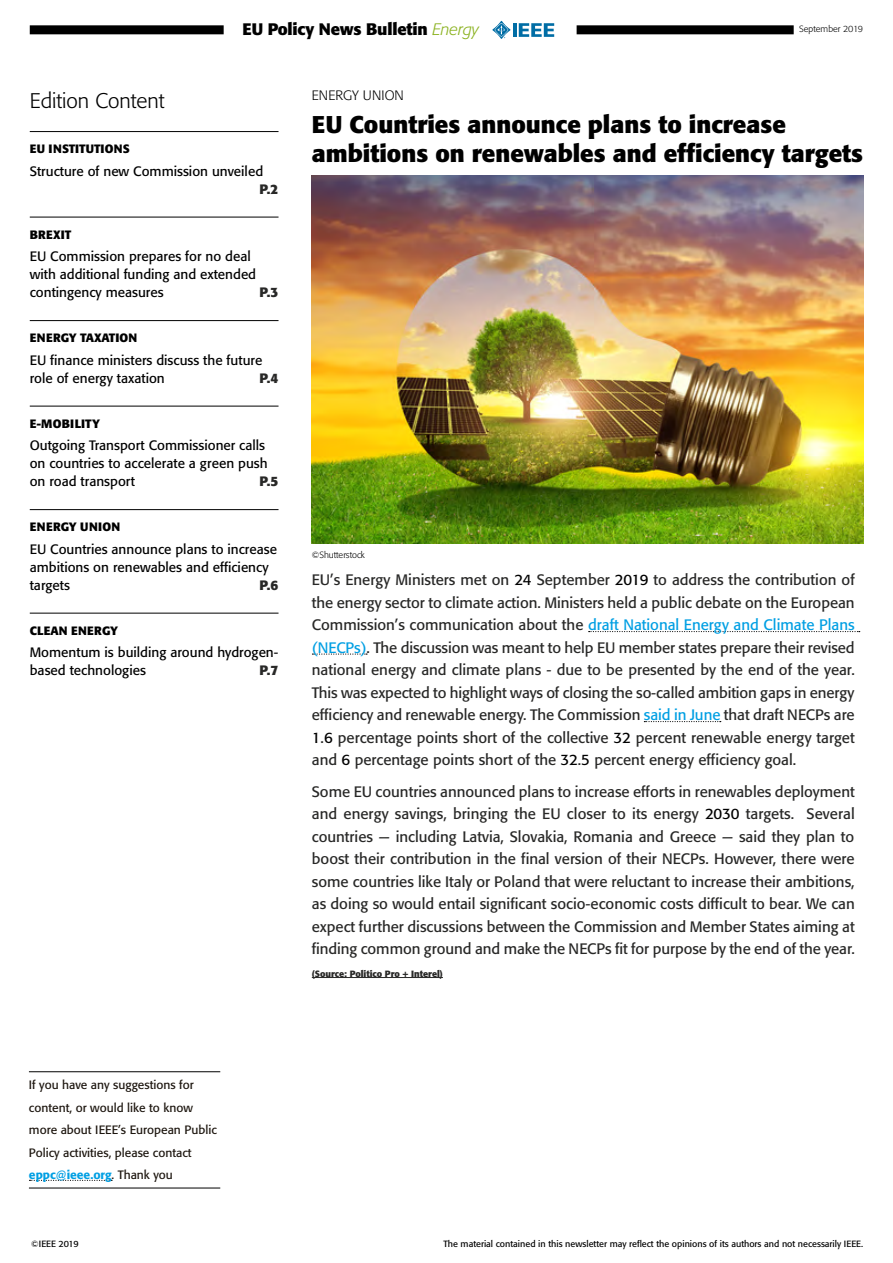
<style>
.page{position:relative;width:893px;height:1263px;background:#fff}
.page>*{position:absolute;margin:0;border:0;box-sizing:border-box;transform-origin:0 0}
.t1{font:700 24px/28.8px "Formata";color:#000}
.t2{font:300 21px "Formata";color:#000}
.t3{font:700 16.5px "Formata";letter-spacing:-.01em;color:#000}
.t4{font:15px/22.5px "Formata";color:#282827;text-align:justify}
.t5{font:13.5px/18px "Formata";color:#000}
.t6{font:700 13.5px "Formata";color:#282827}
.t7{font:300 13.5px "Formata";color:#000}
.t8{font:12px/22.5px "Formata";color:#1d160f}
.t9{font:700 12px "Formata";letter-spacing:.02em;color:#000}
.t10{font:700 12px "Formata";color:#000}
.t11{font:9px "Formata";color:#000}
.t12{font:700 9px "Formata";color:#282827}
.t13{font:300 9px "Formata";color:#000}
.s1{font-weight:300;font-style:italic;color:#8bb220}
.s2{color:#000}
.s3{color:#009fe3}
.s4{font-weight:500;color:#009fe3}
</style>
<div class="page">
<div style="left:30px;top:25px;width:194px;height:9px;background:#000"></div>
<div style="left:577px;top:25px;width:217px;height:9px;background:#000"></div>
<svg style="left:492px;top:21px;width:19px;height:18px"></svg>
<hr style="left:513px;top:23px;width:4px;height:14px;background:#006da5">
<svg style="left:519px;top:23px;width:35px;height:14px"></svg>
<hr style="left:29px;top:1071px;width:191px;height:1px;background:#000">
<hr style="left:29px;top:1188px;width:191px;height:1px;background:#000">
<svg style="left:29px;top:1180px;width:83px;height:1px"></svg>
<hr style="left:30px;top:131px;width:249px;height:1px;background:#000">
<hr style="left:30px;top:217px;width:249px;height:1px;background:#000">
<hr style="left:30px;top:320px;width:249px;height:1px;background:#000">
<hr style="left:30px;top:406px;width:249px;height:1px;background:#000">
<hr style="left:30px;top:509px;width:249px;height:1px;background:#000">
<hr style="left:30px;top:613px;width:249px;height:1px;background:#000">
<svg style="left:589px;top:631px;width:271px;height:1px"></svg>
<svg style="left:312px;top:653px;width:55px;height:2px"></svg>
<svg style="left:644px;top:721px;width:77px;height:1px"></svg>
<hr style="left:312px;top:977px;width:131px;height:1px;background:#282827">
<img style="left:312px;top:176px;width:551px;height:367px">
<p class="t3" style="left:242px;top:19px;width:238px">EU Policy News Bulletin <span class="s1">Energy</span></p>
<p class="t13" style="left:799px;top:24px;width:65px">September 2019</p>
<h2 class="t2" style="left:30px;top:88px;width:136px">Edition Content</h2>
<p class="t9" style="left:30px;top:141px;width:102px">EU INSTITUTIONS</p>
<p class="t5" style="left:30px;top:162px;width:235px">Structure of new Commission unveiled</p>
<p class="t6" style="left:259px;top:180px;width:21px">P.2</p>
<p class="t9" style="left:30px;top:227px;width:43px">BREXIT</p>
<p class="t5" style="left:30px;top:247px;width:228px">EU Commission prepares for no deal with additional funding and extended contingency measures</p>
<p class="t6" style="left:259px;top:284px;width:21px">P.3</p>
<p class="t10" style="left:30px;top:330px;width:109px">ENERGY TAXATION</p>
<p class="t5" style="left:30px;top:351px;width:234px">EU finance ministers discuss the future role of energy taxation</p>
<p class="t6" style="left:259px;top:369px;width:21px">P.4</p>
<p class="t9" style="left:30px;top:416px;width:72px">E-MOBILITY</p>
<p class="t5" style="left:30px;top:436px;width:239px">Outgoing Transport Commissioner calls on countries to accelerate a green push on road transport</p>
<p class="t6" style="left:259px;top:473px;width:21px">P.5</p>
<p class="t9" style="left:30px;top:519px;width:92px">ENERGY UNION</p>
<p class="t5" style="left:30px;top:540px;width:249px">EU Countries announce plans to increase ambitions on renewables and efficiency targets</p>
<p class="t6" style="left:259px;top:576px;width:21px">P.6</p>
<p class="t10" style="left:30px;top:623px;width:90px">CLEAN ENERGY</p>
<p class="t5" style="left:30px;top:643px;width:250px">Momentum is building around hydrogen&shy;based technologies</p>
<p class="t6" style="left:259px;top:662px;width:21px">P.7</p>
<p class="t7" style="left:312px;top:87px;width:94px">ENERGY UNION</p>
<h1 class="t1" style="left:312px;top:110px;width:553px">EU Countries announce plans to increase ambitions on renewables and efficiency targets</h1>
<p class="t13" style="left:312px;top:550px;width:55px">©Shutterstock</p>
<p class="t4" style="left:312px;top:568px;width:544px">EU’s Energy Ministers met on <span class="s2">24</span> September <span class="s2">2019</span> to address the contribution of the energy sector to climate action. Ministers held a public debate on the European Commission’s communication about the <span class="s3">draft National Energy and Climate Plans (NECPs)</span>. The discussion was meant to help EU member states prepare their revised national energy and climate plans - due to be presented by the end of the year.<br>This was expected to highlight ways of closing the so-called ambition gaps in energy efficiency and renewable energy. The Commission <span class="s3">said in June</span> that draft NECPs are <span class="s2">1</span>.<span class="s2">6</span> percentage points short of the collective <span class="s2">32</span> percent renewable energy target and <span class="s2">6</span> percentage points short of the <span class="s2">32</span>.<span class="s2">5</span> percent energy efficiency goal.</p>
<p class="t4" style="left:312px;top:780px;width:544px">Some EU countries announced plans to increase efforts in renewables deployment and energy savings, bringing the EU closer to its energy <span class="s2">2030</span> targets. Several countries — including Latvia, Slovakia, Romania and Greece — said they plan to boost their contribution in the final version of their NECPs. However, there were some countries like Italy or Poland that were reluctant to increase their ambitions, as doing so would entail significant socio-economic costs difficult to bear. We can expect further discussions between the Commission and Member States aiming at finding common ground and make the NECPs fit for purpose by the end of the year.</p>
<p class="t12" style="left:312px;top:968px;width:133px">(Source: Politico Pro + Interel)</p>
<p class="t8" style="left:29px;top:1073px;width:189px">If you have any suggestions for content, or would like to know more about IEEE’s European Public<br>Policy activities, please contact <span class="s4">eppc@ieee.org</span>. Thank you</p>
<p class="t11" style="left:31px;top:1238px;width:49px">©IEEE 2019</p>
<p class="t11" style="left:443px;top:1238px;width:421px">The material contained in this newsletter may reflect the opinions of its authors and not necessarily IEEE.</p>
</div>
